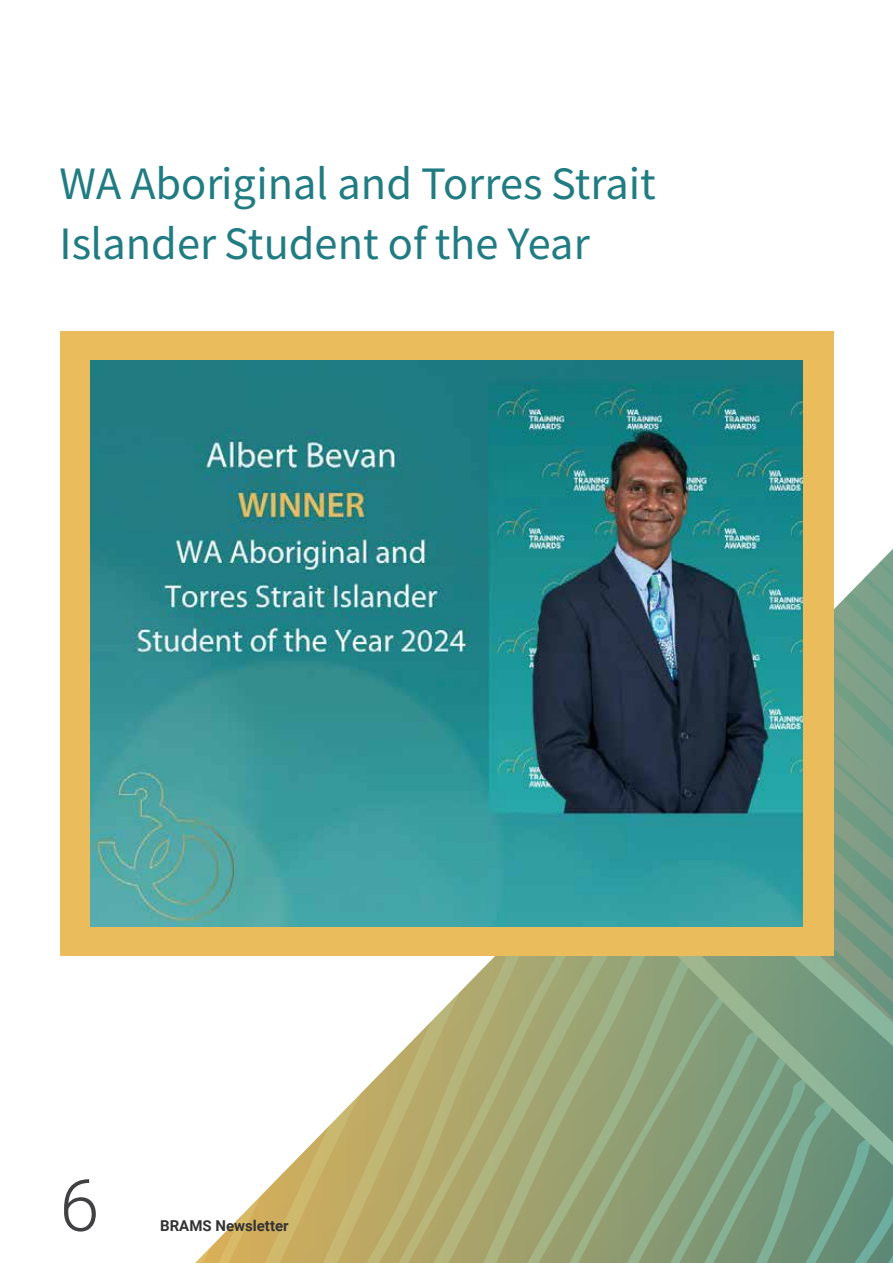
<style>
.page{position:relative;width:893px;height:1263px;background:#fff}
.page>*{position:absolute;margin:0;border:0;box-sizing:border-box;transform-origin:0 0}
.t1{font:300 72px "Roboto";color:#414042}
.t2{font:46.5px/60px "Source Sans Variable";color:#207c82}
.t3{font:700 15px "Roboto";color:#333334}
</style>
<div class="page">
<svg style="left:195px;top:549px;width:698px;height:714px"></svg>
<div style="left:60px;top:332px;width:773px;height:624px;background:#ebbc5c"></div>
<img style="left:90px;top:361px;width:712px;height:566px">
<p class="t2" style="left:60px;top:154px;width:598px">WA Aboriginal and Torres Strait<br>Islander Student of the Year</p>
<h1 class="t1" style="left:60px;top:1155px;width:41px">6</h1>
<p class="t3" style="left:160px;top:1215px;width:130px">BRAMS Newsletter</p>
</div>
